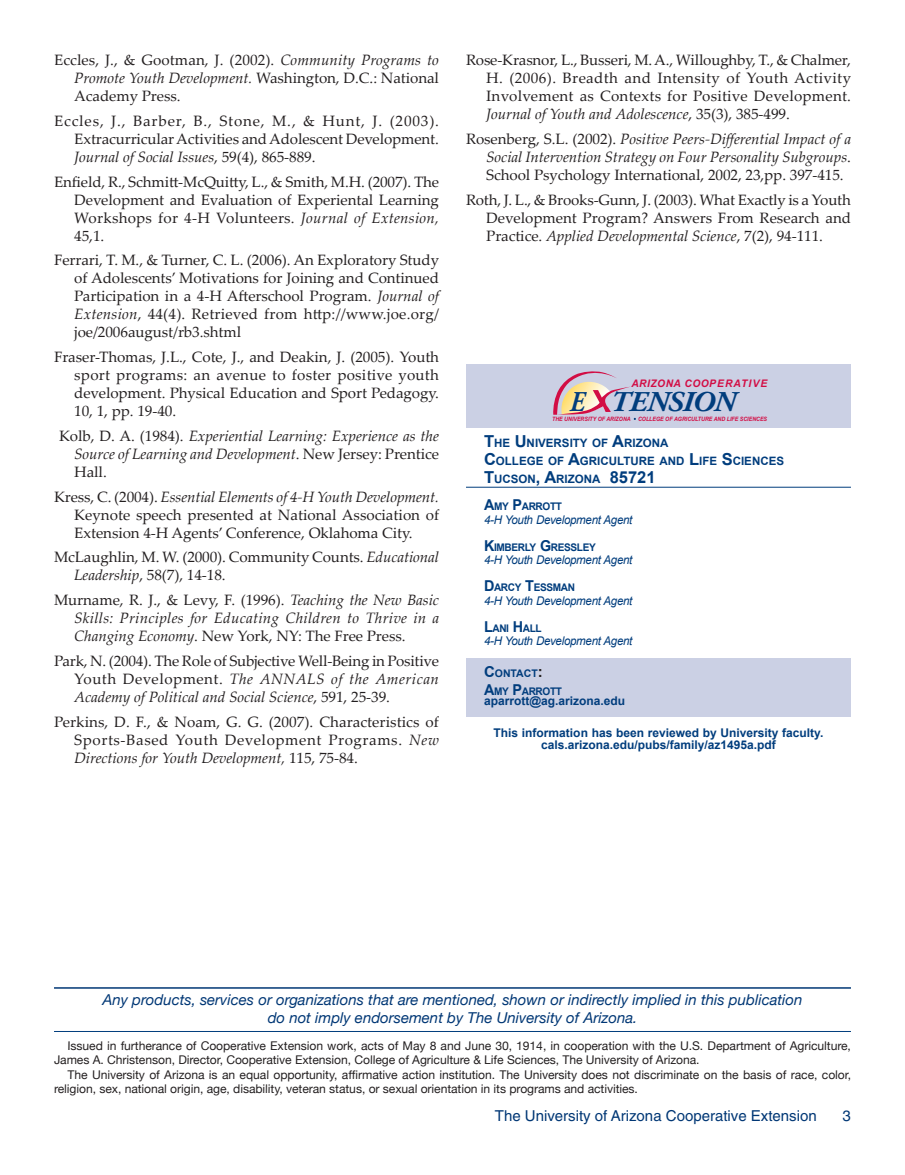
<style>
.page{position:relative;width:905px;height:1175px;background:#fff}
.page>*{position:absolute;margin:0;border:0;box-sizing:border-box;transform-origin:0 0}
.t1{font:italic 700 28.65px "Adobe Garamond Pro";letter-spacing:-.04em;color:#013d7d;scale:.87 1}
.t2{font:15px/18px "Palatino Linotype";color:#231f20;text-align:justify}
.t3{font:italic 15px/18px "Palatino Linotype";color:#231f20;text-align:justify}
.Subhead_1{font:italic 15px "Helvetica Neue";color:#013775}
.t4{font:15px "Helvetica";color:#013775}
.t5{font:700 15px "Arial";color:#231f20}
.t6{font:12px/14.4px "Helvetica Neue";color:#231f20}
.t7{font:700 12px "Arial";color:#013d7d}
.t8{font:italic 12px "Arial";letter-spacing:-.025em;color:#013d7d;scale:.96 1}
.t9{font:700 11.55px "Arial";color:#013d7d}
.t10{font:700 10.5px "Arial";letter-spacing:-.035em;color:#013d7d;scale:.96 1}
.t11{font:italic 700 10.5px "Arial";letter-spacing:.05em;color:#d20d44}
.t12{font:700 10.5px "Arial";letter-spacing:-.035em;color:#013d7d}
.t13{font:italic 700 6px "Arial";color:#d20d44;scale:.89 1}
.s1{font-style:italic}
.s2{font-style:normal}
.s3{font-size:16.5px}
.s4{font-size:15px}
</style>
<div class="page">
<hr style="left:54px;top:987px;width:796px;height:1px;background:#013775">
<hr style="left:54px;top:1031px;width:796px;height:1px;background:#013d7d">
<div style="left:466px;top:658px;width:384px;height:58px;background:#cbd0e4"></div>
<div style="left:466px;top:364px;width:384px;height:64px;background:#cbd0e4"></div>
<hr style="left:466px;top:487px;width:384px;height:1px;background:#013d7d">
<svg style="left:553px;top:371px;width:83px;height:49px"></svg>
<p class="t2" style="left:74px;top:50px;width:366px;text-indent:-20px">Eccles, J., &amp; Gootman, J. (2002). <span class="s1">Community Programs to Promote Youth Development.</span> Washington, D.C.: National Academy Press.</p>
<p class="t2" style="left:74px;top:111px;width:366px;text-indent:-20px">Eccles, J., Barber, B., Stone, M., &amp; Hunt, J. (2003).<br>Extracurricular Activities and Adolescent Development.<br><span class="s1">Journal of Social Issues</span>, 59(4), 865-889.</p>
<p class="t2" style="left:74px;top:172px;width:366px;text-indent:-20px">Enfield, R., Schmitt-McQuitty, L., &amp; Smith, M.H. (2007). The Development and Evaluation of Experiental Learning Workshops for 4-H Volunteers. <span class="s1">Journal of Extension, </span>45,1.</p>
<p class="t2" style="left:74px;top:251px;width:366px;text-indent:-20px">Ferrari, T. M., &amp; Turner, C. L. (2006). An Exploratory Study of Adolescents’ Motivations for Joining and Continued Participation in a 4-H Afterschool Program. <span class="s1">Journal of Extension</span>, 44(4). Retrieved from http://www.joe.org/ joe/2006august/rb3.shtml</p>
<p class="t2" style="left:74px;top:347px;width:366px;text-indent:-20px">Fraser-Thomas, J.L., Cote, J., and Deakin, J. (2005). Youth sport programs: an avenue to foster positive youth development. Physical Education and Sport Pedagogy.<br>10, 1, pp. 19-40.</p>
<p class="t3" style="left:74px;top:426px;width:366px;text-indent:-15px"><span class="s2">Kolb, D. A. (1984).</span> Experiential Learning: Experience as the Source of Learning and Development<span class="s2">. New Jersey: Prentice Hall.</span></p>
<p class="t2" style="left:74px;top:487px;width:366px;text-indent:-20px">Kress, C. (2004). <span class="s1">Essential Elements of 4-H Youth Development.<br></span>Keynote speech presented at National Association of Extension 4-H Agents’ Conference, Oklahoma City.</p>
<p class="t2" style="left:74px;top:548px;width:366px;text-indent:-20px">McLaughlin, M. W. (2000). Community Counts. <span class="s1">Educational<br>Leadership</span>, 58(7), 14-18.</p>
<p class="t3" style="left:74px;top:590px;width:367px;text-indent:-20px"><span class="s2">Murname, R. J., &amp; Levy, F. (1996).</span> Teaching the New Basic Skills: Principles for Educating Children to Thrive in a Changing Economy<span class="s2">. New York, NY: The Free Press.</span></p>
<p class="t2" style="left:74px;top:651px;width:366px;text-indent:-20px">Park, N. (2004). The Role of Subjective Well-Being in Positive Youth Development. <span class="s1">The ANNALS of the American Academy of Political and Social Science</span>, 591, 25-39.</p>
<p class="t2" style="left:74px;top:712px;width:366px;text-indent:-20px">Perkins, D. F., &amp; Noam, G. G. (2007). Characteristics of Sports-Based Youth Development Programs. <span class="s1">New Directions for Youth Development,</span> 115, 75-84.</p>
<p class="t2" style="left:486px;top:50px;width:366px;text-indent:-20px">Rose-Krasnor, L., Busseri, M. A., Willoughby, T., &amp; Chalmer, H. (2006). Breadth and Intensity of Youth Activity Involvement as Contexts for Positive Development.<br><span class="s1">Journal of Youth and Adolescence</span>, 35(3), 385-499.</p>
<p class="t3" style="left:486px;top:129px;width:366px;text-indent:-20px"><span class="s2">Rosenberg, S.L. (2002).</span> Positive Peers-Differential Impact of a Social Intervention Strategy on Four Personality Subgroups<span class="s2">.<br>School Psychology International, 2002, 23,pp. 397-415.</span></p>
<p class="t2" style="left:486px;top:190px;width:366px;text-indent:-20px">Roth, J. L., &amp; Brooks-Gunn, J. (2003). What Exactly is a Youth Development Program? Answers From Research and Practice. <span class="s1">Applied Developmental Science</span>, 7(2), 94-111.</p>
<p class="t11" style="left:631px;top:377px;width:137px">ARIZONA COOPERATIVE</p>
<p class="t1" style="left:569px;top:385px;width:192px">E TENSION</p>
<p class="t13" style="left:552px;top:415px;width:243px">THE UNIVERSITY OF ARIZONA COLLEGE OF AGRICULTURE AND LIFE SCIENCES</p>
<p class="t9" style="left:484px;top:436px;width:186px"><span class="s3">T</span>HE <span class="s3">U</span>NIVERSITY OF <span class="s3">A</span>RIZONA</p>
<p class="t9" style="left:484px;top:454px;width:301px"><span class="s3">C</span>OLLEGE OF <span class="s3">A</span>GRICU LTU RE AND <span class="s3">L</span>IFE <span class="s3">S</span>CIENCES</p>
<p class="t9" style="left:484px;top:472px;width:173px"><span class="s3">T</span>UCSON<span class="s3">, A</span>RIZONA <span class="s3">85721</span></p>
<p class="t10" style="left:484px;top:500px;width:76px"><span class="s4">A</span>MY <span class="s4">P</span>ARROTT</p>
<p class="t8" style="left:484px;top:512px;width:156px">4-H Youth Development Agent</p>
<p class="t10" style="left:484px;top:541px;width:118px"><span class="s4">K</span>IMBERLY <span class="s4">G</span> RESSLEY</p>
<p class="t8" style="left:484px;top:553px;width:156px">4-H Youth Development Agent</p>
<p class="t10" style="left:484px;top:581px;width:96px"><span class="s4">D</span>ARCY <span class="s4">T</span>ESSMAN</p>
<p class="t8" style="left:484px;top:593px;width:156px">4-H Youth Development Agent</p>
<p class="t10" style="left:484px;top:622px;width:62px"><span class="s4">L</span>ANI <span class="s4">H</span>ALL</p>
<p class="t8" style="left:484px;top:634px;width:156px">4-H Youth Development Agent</p>
<p class="t12" style="left:484px;top:667px;width:35px"><span class="s4">C</span>ONTACT</p>
<p class="t5" style="left:538px;top:663px;width:6px">:</p>
<p class="t10" style="left:484px;top:685px;width:76px"><span class="s4">A</span>MY <span class="s4">P</span>ARROTT</p>
<p class="t7" style="left:484px;top:694px;width:143px">aparrott@ag.arizona.edu</p>
<p class="t7" style="left:493px;top:725px;width:331px">This information has been reviewed by University faculty.</p>
<p class="t7" style="left:541px;top:738px;width:236px">cals.arizona.edu/pubs/family/az1495a.pdf</p>
<p class="Subhead_1" style="left:102px;top:990px;width:701px">Any products, services or organizations that are mentioned, shown or indirectly implied in this publication</p>
<p class="Subhead_1" style="left:268px;top:1008px;width:371px">do not imply endorsement by The University of Arizona.</p>
<p class="t6" style="left:54px;top:1038px;width:798px;text-indent:14px">Issued in furtherance of Cooperative Extension work, acts of May 8 and June 30, 1914, in cooperation with the U.S. Department of Agriculture,<br>James A. Christenson, Director, Cooperative Extension, College of Agriculture &amp; Life Sciences, The University of Arizona.</p>
<p class="t6" style="left:54px;top:1067px;width:798px;text-indent:14px">The University of Arizona is an equal opportunity, affirmative action institution. The University does not discriminate on the basis of race, color, religion, sex, national origin, age, disability, veteran status, or sexual orientation in its programs and activities.</p>
<p class="t4" style="left:495px;top:1106px;width:323px">The University of Arizona Cooperative Extension</p>
<p class="t4" style="left:842px;top:1106px;width:10px">3</p>
</div>
